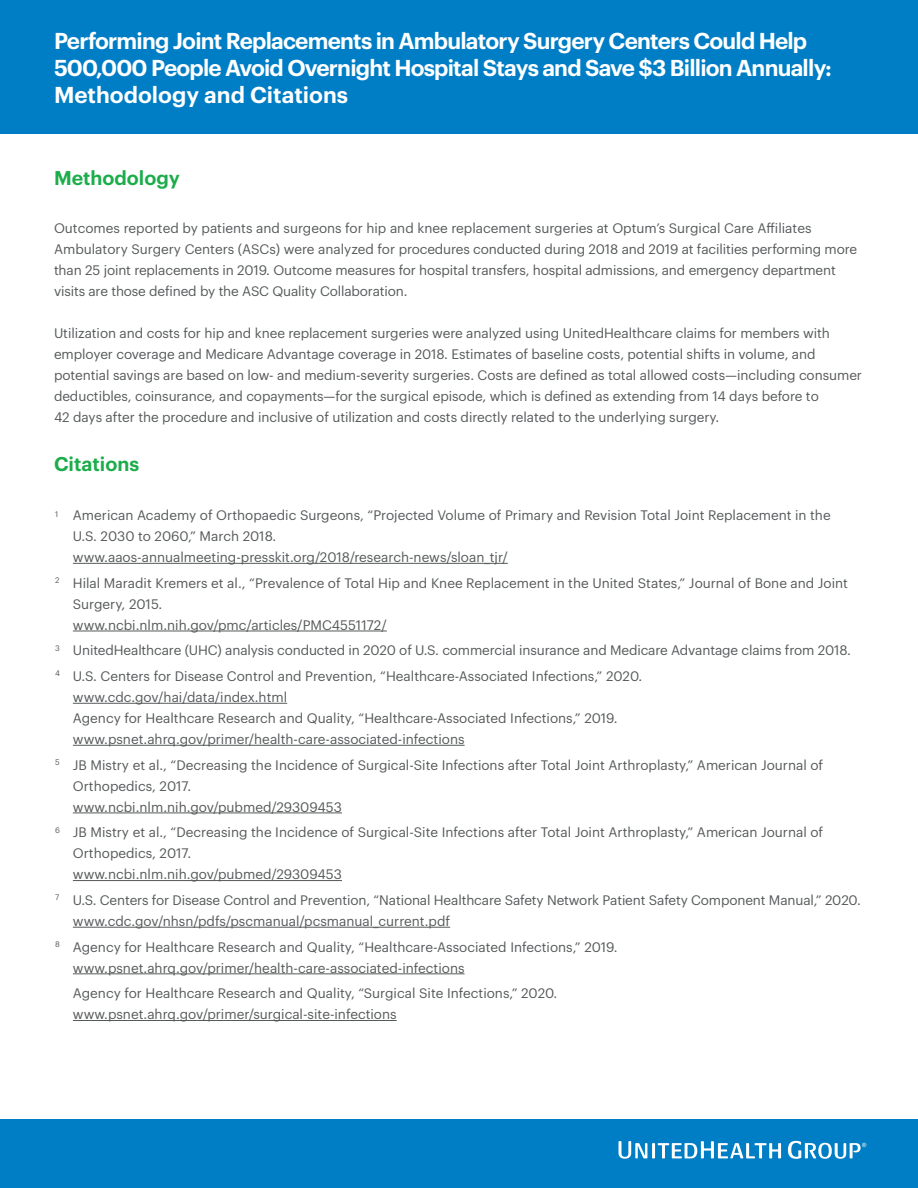
<style>
.page{position:relative;width:918px;height:1188px;background:#fff}
.page>*{position:absolute;margin:0;border:0;box-sizing:border-box;transform-origin:0 0}
.t1{font:600 22.5px/27px "Graphik";letter-spacing:-.035em;color:#fff}
.t2{font:600 19.5px "Graphik";color:#1cad4b}
.t3{font:13.5px/21px "Graphik";color:#56595a}
</style>
<div class="page">
<div style="left:0;top:0;width:918px;height:133px;background:#007ec5"></div>
<div style="left:0;top:1120px;width:918px;height:68px;background:#007ec5"></div>
<hr style="left:652px;top:1143px;width:3px;height:15px;background:#fff">
<svg style="left:619px;top:1141px;width:28px;height:18px"></svg>
<svg style="left:658px;top:1141px;width:123px;height:17px"></svg>
<svg style="left:788px;top:1141px;width:78px;height:18px"></svg>
<hr style="left:73px;top:563px;width:435px;height:1px;background:#56595a">
<hr style="left:73px;top:631px;width:314px;height:1px;background:#56595a">
<hr style="left:73px;top:703px;width:214px;height:1px;background:#56595a">
<hr style="left:73px;top:745px;width:392px;height:1px;background:#56595a">
<hr style="left:73px;top:813px;width:269px;height:1px;background:#56595a">
<hr style="left:73px;top:880px;width:269px;height:1px;background:#56595a">
<hr style="left:73px;top:927px;width:377px;height:1px;background:#56595a">
<hr style="left:73px;top:974px;width:392px;height:1px;background:#56595a">
<hr style="left:73px;top:1020px;width:324px;height:1px;background:#56595a">
<h1 class="t1" style="left:54px;top:25px;width:779px">Performing Joint Replacements in Ambulatory Surgery Centers Could Help<br>500,000 People Avoid Overnight Hospital Stays and Save $3 Billion Annually:<br>Methodology and Citations</h1>
<h2 class="t2" style="left:54px;top:163px;width:127px">Methodology</h2>
<p class="t3" style="left:54px;top:217px;width:805px">Outcomes reported by patients and surgeons for hip and knee replacement surgeries at Optum’s Surgical Care Affiliates Ambulatory Surgery Centers (ASCs) were analyzed for procedures conducted during 2018 and 2019 at facilities performing more than 25 joint replacements in 2019. Outcome measures for hospital transfers, hospital admissions, and emergency department visits are those defined by the ASC Quality Collaboration.</p>
<p class="t3" style="left:54px;top:322px;width:810px">Utilization and costs for hip and knee replacement surgeries were analyzed using UnitedHealthcare claims for members with employer coverage and Medicare Advantage coverage in 2018. Estimates of baseline costs, potential shifts in volume, and potential savings are based on low- and medium-severity surgeries. Costs are defined as total allowed costs—including consumer deductibles, coinsurance, and copayments—for the surgical episode, which is defined as extending from 14 days before to<br>42 days after the procedure and inclusive of utilization and costs directly related to the underlying surgery.</p>
<h2 class="t2" style="left:54px;top:449px;width:87px">Citations</h2>
<p class="t3" style="left:73px;top:503px;width:759px;text-indent:-18px"><sup>1</sup> American Academy of Orthopaedic Surgeons, “Projected Volume of Primary and Revision Total Joint Replacement in the<br>U.S. 2030 to 2060,” March 2018.<br>www.aaos-annualmeeting-presskit.org/2018/research-news/sloan_tjr/</p>
<p class="t3" style="left:73px;top:571px;width:777px;text-indent:-18px"><sup>2</sup> Hilal Maradit Kremers et al., “Prevalence of Total Hip and Knee Replacement in the United States,” Journal of Bone and Joint<br>Surgery, 2015.<br>www.ncbi.nlm.nih.gov/pmc/articles/PMC4551172/</p>
<p class="t3" style="left:55px;top:636px;width:797px;line-height:25.7px"><sup>3</sup> UnitedHealthcare (UHC) analysis conducted in 2020 of U.S. commercial insurance and Medicare Advantage claims from 2018.<br><sup>4</sup> U.S. Centers for Disease Control and Prevention, “Healthcare-Associated Infections,” 2020.</p>
<p class="t3" style="left:73px;top:685px;width:546px">www.cdc.gov/hai/data/index.html<br>Agency for Healthcare Research and Quality, “Healthcare-Associated Infections,” 2019. www.psnet.ahrq.gov/primer/health-care-associated-infections</p>
<p class="t3" style="left:73px;top:753px;width:752px;text-indent:-18px"><sup>5</sup> JB Mistry et al., “Decreasing the Incidence of Surgical-Site Infections after Total Joint Arthroplasty,” American Journal of<br>Orthopedics, 2017.<br>www.ncbi.nlm.nih.gov/pubmed/29309453</p>
<p class="t3" style="left:73px;top:821px;width:752px;text-indent:-18px"><sup>6</sup> JB Mistry et al., “Decreasing the Incidence of Surgical-Site Infections after Total Joint Arthroplasty,” American Journal of<br>Orthopedics, 2017.<br>www.ncbi.nlm.nih.gov/pubmed/29309453</p>
<p class="t3" style="left:73px;top:888px;width:789px;text-indent:-18px"><sup>7</sup> U.S. Centers for Disease Control and Prevention, “National Healthcare Safety Network Patient Safety Component Manual,” 2020. www.cdc.gov/nhsn/pdfs/pscmanual/pcsmanual_current.pdf</p>
<p class="t3" style="left:73px;top:935px;width:546px;text-indent:-18px"><sup>8</sup> Agency for Healthcare Research and Quality, “Healthcare-Associated Infections,” 2019. www.psnet.ahrq.gov/primer/health-care-associated-infections</p>
<p class="t3" style="left:73px;top:982px;width:486px">Agency for Healthcare Research and Quality, “Surgical Site Infections,” 2020. www.psnet.ahrq.gov/primer/surgical-site-infections</p>
</div>
